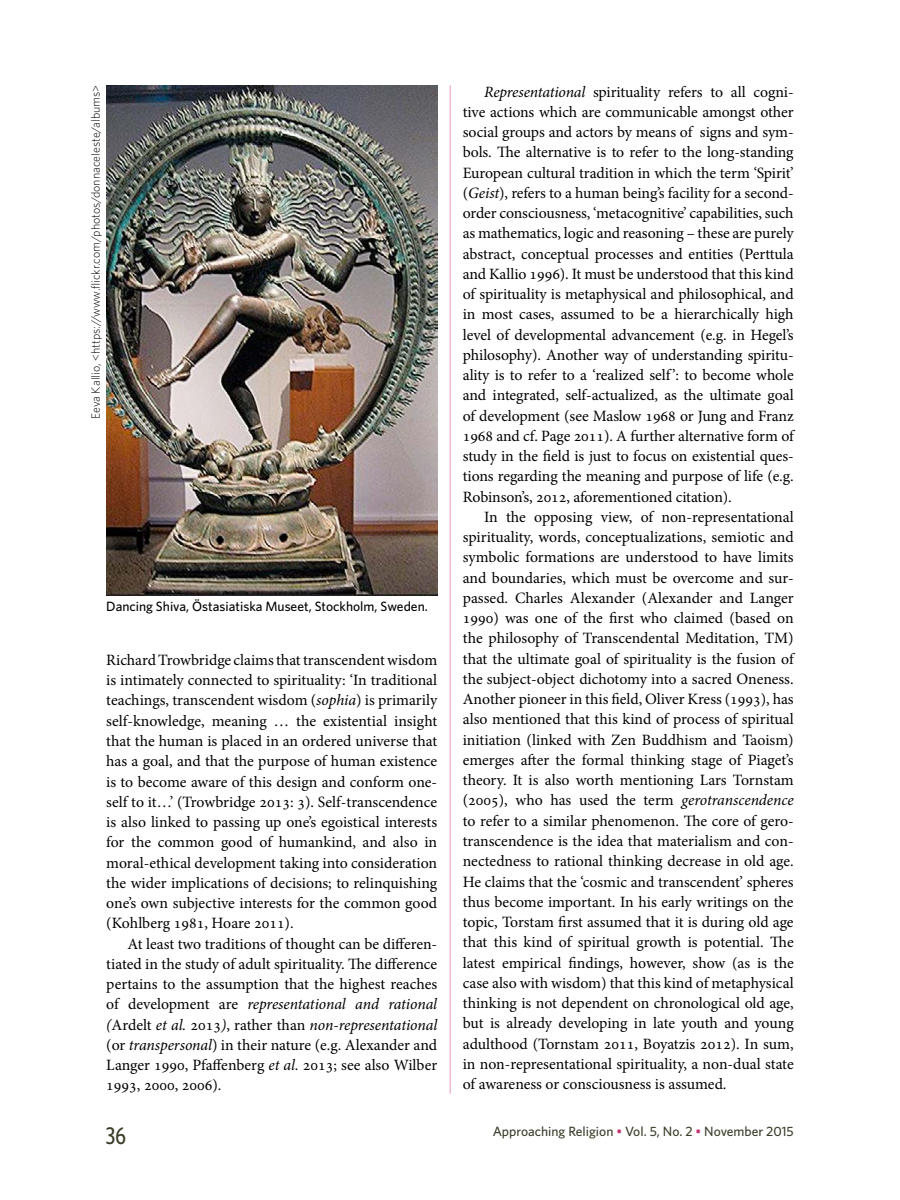
<style>
.page{position:relative;width:900px;height:1200px;background:#fff}
.page>*{position:absolute;margin:0;border:0;box-sizing:border-box;transform-origin:0 0}
.t1{font:500 24px "Whitney Condensed";color:#393e29}
.t2{font:15.75px/20.2px "Minion Pro";letter-spacing:-.005em;color:#000;text-align:justify}
.t3{font:500 13.5px "Whitney";color:#000}
.t4{font:500 13.5px "Whitney";color:#393e29}
.t5{font:300 12px "Whitney";color:#000}
.s1{font-style:italic}
.s2{color:#c23272}
</style>
<div class="page">
<hr style="left:450px;top:85px;width:1px;height:1009px;background:#e69cba">
<img style="left:106px;top:85px;width:331px;height:510px">
<p class="t5" style="left:88px;top:419px;width:336px;rotate:-90deg">Eeva Kallio, &lt;https://www.flickr.com/photos/donnaceleste/albums&gt;</p>
<p class="t3" style="left:106px;top:598px;width:323px">Dancing Shiva, Östasiatiska Museet, Stockholm, Sweden.</p>
<p class="t2" style="left:106px;top:650px;width:333px">Richard Trowbridge claims that transcendent wisdom is intimately connected to spirituality: ‘In traditional teachings, transcendent wisdom (<span class="s1">sophia</span>) is primarily self-knowledge, meaning … the existential insight that the human is placed in an ordered universe that has a goal, and that the purpose of human existence is to become aware of this design and conform one&shy;self to it…’ (Trowbridge 2013: 3). Self-transcendence is also linked to passing up one’s egoistical interests for the common good of humankind, and also in moral-ethical development taking into consideration the wider implications of decisions; to relinquishing one’s own subjective interests for the common good (Kohlberg 1981, Hoare 2011).</p>
<p class="t2" style="left:106px;top:933px;width:332px;text-indent:21px">At least two traditions of thought can be differen&shy;tiated in the study of adult spirituality. The difference pertains to the assumption that the highest reaches of development are <span class="s1">representational and rational (</span>Ardelt <span class="s1">et al.</span> 2013<span class="s1">)</span>, rather than <span class="s1">non-representational </span>(or <span class="s1">transpersonal</span>) in their nature (e.g. Alexander and Langer 1990, Pfaffenberg <span class="s1">et al.</span> 2013; see also Wilber 1993, 2000, 2006).</p>
<p class="t2" style="left:463px;top:82px;width:333px;text-indent:21px"><span class="s1">Representational</span> spirituality refers to all cogni&shy;tive actions which are communicable amongst other social groups and actors by means of signs and sym&shy;bols. The alternative is to refer to the long-standing European cultural tradition in which the term ‘Spirit’ (<span class="s1">Geist</span>), refers to a human being’s facility for a second&shy;order consciousness, ‘metacognitive’ capabilities, such as mathematics, logic and reasoning – these are purely abstract, conceptual processes and entities (Perttula and Kallio 1996). It must be understood that this kind of spirituality is metaphysical and philosophical, and in most cases, assumed to be a hierarchically high level of developmental advancement (e.g. in Hegel’s philosophy). Another way of understanding spiritu&shy;ality is to refer to a ‘realized self ’: to become whole and integrated, self-actualized, as the ultimate goal of development (see Maslow 1968 or Jung and Franz 1968 and cf. Page 2011). A further alternative form of study in the field is just to focus on existential ques&shy;tions regarding the meaning and purpose of life (e.g.<br>Robinson’s, 2012, aforementioned citation).</p>
<p class="t2" style="left:463px;top:507px;width:333px;text-indent:21px">In the opposing view, of non-representational spirituality, words, conceptualizations, semiotic and symbolic formations are understood to have limits and boundaries, which must be overcome and sur&shy;passed. Charles Alexander (Alexander and Langer 1990) was one of the first who claimed (based on the philosophy of Transcendental Meditation, TM) that the ultimate goal of spirituality is the fusion of the subject-object dichotomy into a sacred Oneness.<br>Another pioneer in this field, Oliver Kress (1993), has also mentioned that this kind of process of spiritual initiation (linked with Zen Buddhism and Taoism) emerges after the formal thinking stage of Piaget’s theory. It is also worth mentioning Lars Tornstam (2005), who has used the term <span class="s1">gerotranscendence </span>to refer to a similar phenomenon. The core of gero&shy;transcendence is the idea that materialism and con&shy;nectedness to rational thinking decrease in old age.<br>He claims that the ‘cosmic and transcendent’ spheres thus become important. In his early writings on the topic, Torstam first assumed that it is during old age that this kind of spiritual growth is potential. The latest empirical findings, however, show (as is the case also with wisdom) that this kind of metaphysical thinking is not dependent on chronological old age, but is already developing in late youth and young adulthood (Tornstam 2011, Boyatzis 2012). In sum, in non-representational spirituality, a non-dual state of awareness or consciousness is assumed.</p>
<h1 class="t1" style="left:106px;top:1121px;width:21px">36</h1>
<p class="t4" style="left:493px;top:1123px;width:302px">Approaching Religion <span class="s2">•</span> Vol. 5, No. 2 <span class="s2">•</span> November 2015</p>
</div>
